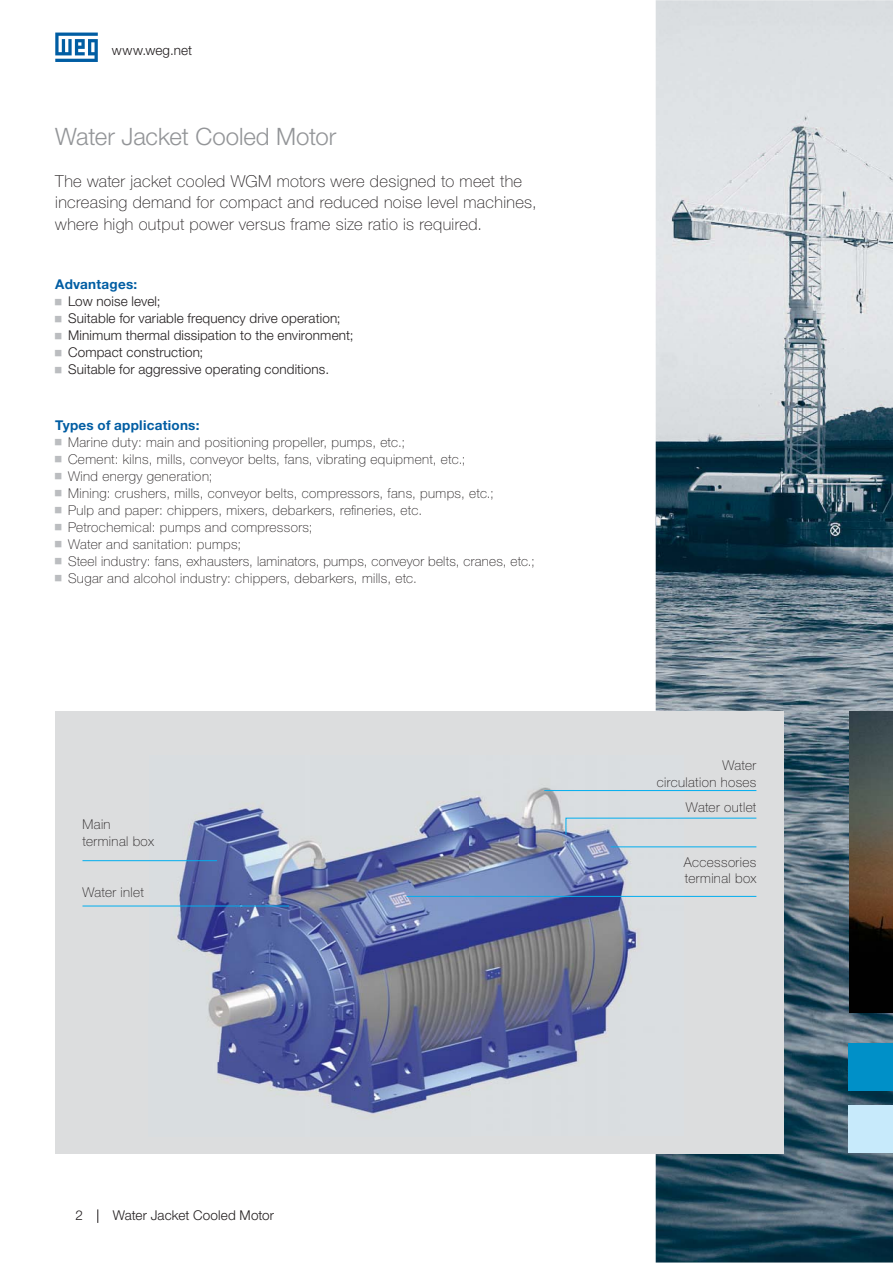
<style>
.page{position:relative;width:893px;height:1263px;background:#fff}
.page>*{position:absolute;margin:0;border:0;box-sizing:border-box;transform-origin:0 0}
.t1{font:300 24px "Helvetica Neue LT Pro";letter-spacing:-.005em;color:#939598}
.t2{font:100 16.5px/21.3px "Helvetica Neue LT Pro";letter-spacing:.02em;color:#231f20}
.t3{font:100 13.5px/17px "Helvetica Neue LT Pro";letter-spacing:.03em;color:#231f20}
.t4{font:300 13.5px/17px "Helvetica Neue LT Pro";letter-spacing:.01em;color:#231f20}
.t5{font:700 13.5px "Helvetica Neue LT Pro";letter-spacing:.02em;color:#005da3}
</style>
<div class="page">
<svg style="left:55px;top:33px;width:43px;height:29px"></svg>
<svg style="left:97px;top:1209px;width:1px;height:14px"></svg>
<img style="left:655px;top:0;width:237px;height:1263px">
<div style="left:55px;top:711px;width:728px;height:442px;background:#dcddde"></div>
<img style="left:149px;top:787px;width:535px;height:327px">
<hr style="left:82px;top:906px;width:207px;height:1px;background:#00aeef">
<hr style="left:82px;top:860px;width:135px;height:1px;background:#00aeef">
<svg style="left:565px;top:817px;width:192px;height:18px"></svg>
<hr style="left:544px;top:790px;width:212px;height:1px;background:#00aeef">
<hr style="left:406px;top:896px;width:350px;height:1px;background:#00aeef">
<hr style="left:610px;top:847px;width:146px;height:1px;background:#00aeef">
<div style="left:848px;top:1043px;width:44px;height:47px;background:#0090c8"></div>
<div style="left:848px;top:1106px;width:44px;height:47px;background:#c7eafb"></div>
<img style="left:849px;top:711px;width:43px;height:301px">
<p class="t4" style="left:112px;top:43px;width:82px">www.weg.net</p>
<h1 class="t1" style="left:55px;top:128px;width:282px">Water Jacket Cooled Motor</h1>
<p class="t2" style="left:55px;top:172px;width:483px">The water jacket cooled WGM motors were designed to meet the increasing demand for compact and reduced noise level machines, where high output power versus frame size ratio is required.</p>
<p class="t5" style="left:55px;top:280px;width:83px">Advantages:</p>
<p class="t4" style="left:68px;top:294px;width:287px">Low noise level;<br>Suitable for variable frequency drive operation; Minimum thermal dissipation to the environment; Compact construction;<br>Suitable for aggressive operating conditions.</p>
<p class="t5" style="left:55px;top:420px;width:146px">Types of applications:</p>
<p class="t3" style="left:68px;top:434px;width:468px">Marine duty: main and positioning propeller, pumps, etc.;<br>Cement: kilns, mills, conveyor belts, fans, vibrating equipment, etc.;<br>Wind energy generation;<br>Mining: crushers, mills, conveyor belts, compressors, fans, pumps, etc.;<br>Pulp and paper: chippers, mixers, debarkers, refineries, etc.<br>Petrochemical: pumps and compressors;<br>Water and sanitation: pumps;<br>Steel industry: fans, exhausters, laminators, pumps, conveyor belts, cranes, etc.; Sugar and alcohol industry: chippers, debarkers, mills, etc.</p>
<p class="t3" style="left:82px;top:817px;width:73px">Main terminal box</p>
<p class="t3" style="left:82px;top:885px;width:63px">Water inlet</p>
<p class="t3" style="left:656px;top:758px;width:101px;text-align:right">Water<br>circulation hoses</p>
<p class="t3" style="left:686px;top:800px;width:72px">Water outlet</p>
<p class="t3" style="left:683px;top:856px;width:74px;line-height:16.2px">Accessories terminal box</p>
<p class="t4" style="left:75px;top:1208px;width:9px">2</p>
<p class="t4" style="left:113px;top:1208px;width:163px">Water Jacket Cooled Motor</p>
</div>
